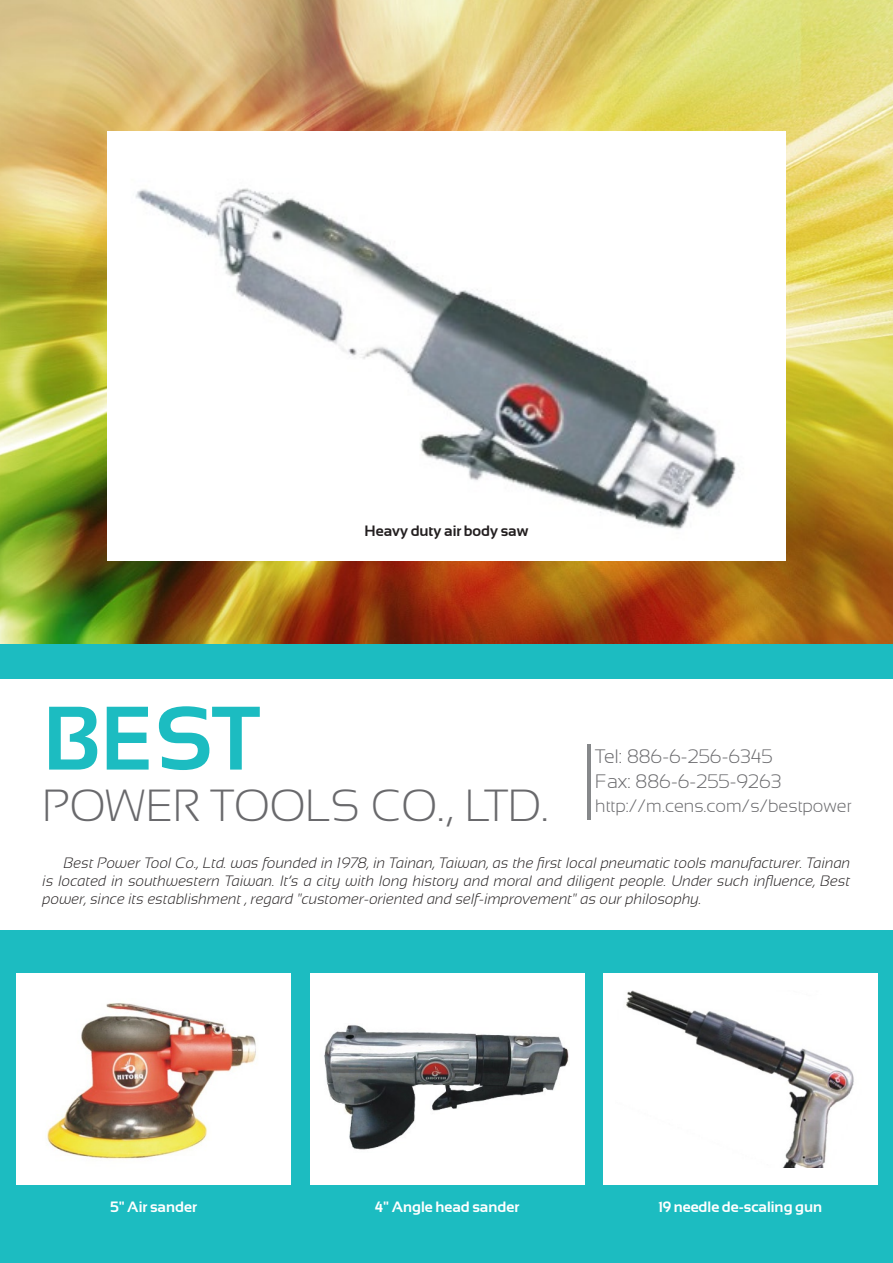
<style>
.page{position:relative;width:893px;height:1263px;background:#fff}
.page>*{position:absolute;margin:0;border:0;box-sizing:border-box;transform-origin:0 0}
.公司名大標{font:700 90px "Sansation";color:#1cbcc1}
.公司名大標-2{font:300 45px "Sansation";color:#69696c}
.t1{font:300 19.5px "Sansation";color:#69696c}
.t2{font:300 18px "Sansation";color:#69696c}
.副標內文{font:italic 300 15px/18px "Sansation";color:#231f20;text-align:justify}
.產品名{font:700 15px "Sansation";color:#fff}
.產品名-2{font:700 15px "Sansation";color:#231f20}
</style>
<div class="page">
<div style="left:0;top:643px;width:893px;height:620px;background:#1cbcc1"></div>
<div style="left:0;top:679px;width:893px;height:251px;background:#fff"></div>
<div style="left:17px;top:973px;width:274px;height:212px;background:#fff"></div>
<div style="left:310px;top:973px;width:274px;height:212px;background:#fff"></div>
<div style="left:604px;top:973px;width:274px;height:212px;background:#fff"></div>
<hr style="left:587px;top:744px;width:3px;height:76px;background:#86888a">
<img style="left:47px;top:1003px;width:209px;height:156px">
<img style="left:324px;top:1025px;width:245px;height:125px">
<img style="left:626px;top:990px;width:228px;height:177px">
<img style="left:0;top:0;width:893px;height:643px">
<img style="left:107px;top:132px;width:678px;height:429px">
<p class="產品名-2" style="left:365px;top:522px;width:165px">Heavy duty air body saw</p>
<p class="公司名大標" style="left:43px;top:688px;width:219px">BEST</p>
<p class="公司名大標-2" style="left:43px;top:781px;width:507px">POWER TOOLS CO., LTD.</p>
<p class="t1" style="left:595px;top:745px;width:179px">Tel: 886-6-256-6345</p>
<p class="t1" style="left:595px;top:771px;width:188px">Fax: 886-6-255-9263</p>
<p class="t2" style="left:595px;top:796px;width:258px">http://m.cens.com/s/bestpower</p>
<p class="副標內文" style="left:43px;top:854px;width:809px;text-indent:21px">Best Power Tool Co., Ltd. was founded in 1978, in Tainan, Taiwan, as the first local pneumatic tools manufacturer. Tainan is located in southwestern Taiwan. It’s a city with long history and moral and diligent people. Under such influence, Best power, since its establishment , regard "customer-oriented and self-improvement" as our philosophy.</p>
<p class="產品名" style="left:110px;top:1199px;width:88px">5" Air sander</p>
<p class="產品名" style="left:375px;top:1199px;width:146px">4" Angle head sander</p>
<p class="產品名" style="left:658px;top:1199px;width:166px">19 needle de-scaling gun</p>
</div>
